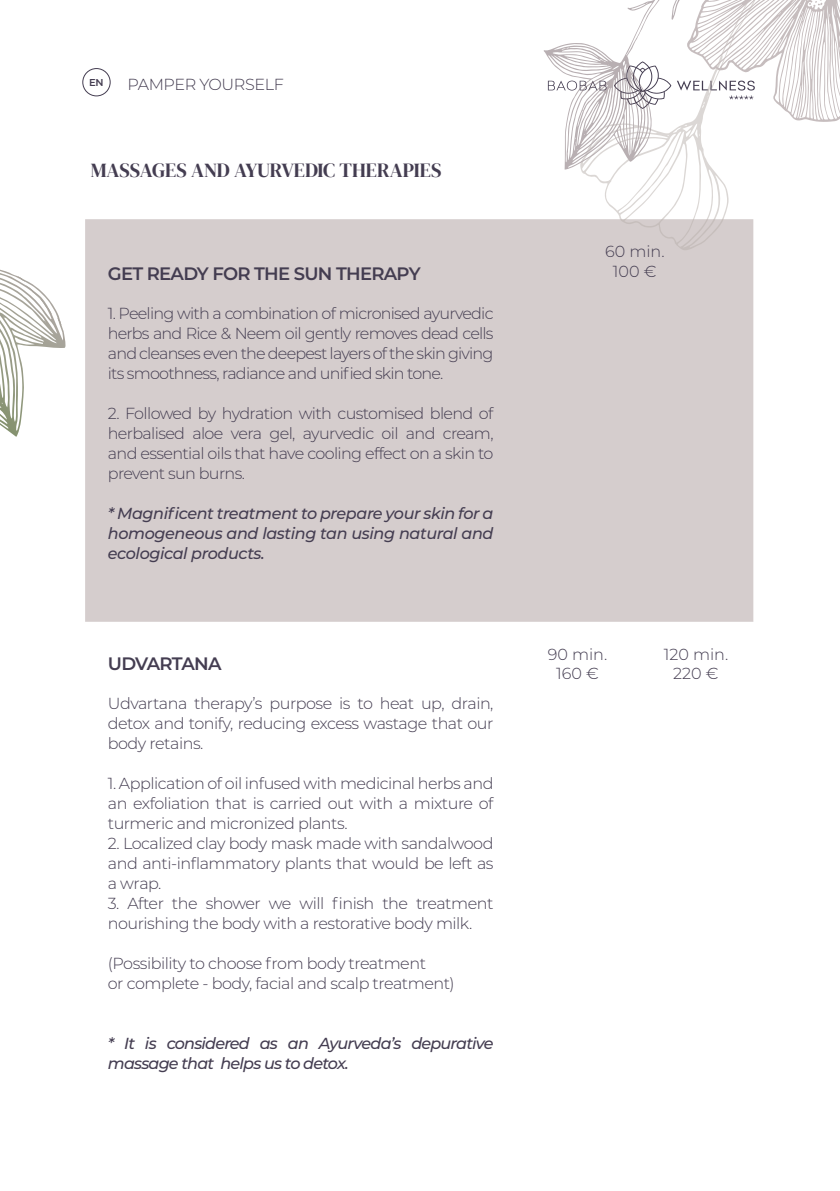
<style>
.page{position:relative;width:840px;height:1191px;background:#fff}
.page>*{position:absolute;margin:0;border:0;box-sizing:border-box;transform-origin:0 0}
.t1{font:20px "DM Serif Display";letter-spacing:-.005em;color:#443d51}
.t2{font:600 18px "Montserrat";letter-spacing:-.04em;color:#443d51}
.t3{font:300 16px/20px "Montserrat";letter-spacing:-.03em;color:#443d51;text-align:justify}
.t4{font:italic 500 16px/20px "Montserrat";letter-spacing:-.05em;color:#443d51;text-align:justify}
.t5{font:300 16px/19.2px "Montserrat";color:#443d51;text-align:center}
.t6{font:600 10px "Montserrat";color:#443d51}
</style>
<div class="page">
<div style="left:82px;top:68px;width:29px;height:28px;border:1px solid #443d51;border-radius:50%"></div>
<div style="left:85px;top:219px;width:668px;height:403px;background:#d5cdcd"></div>
<svg style="left:579px;top:169px;width:175px;height:82px"></svg>
<svg style="left:543px;top:43px;width:169px;height:126px"></svg>
<svg style="left:613px;top:0;width:226px;height:122px"></svg>
<svg style="left:0;top:271px;width:63px;height:72px"></svg>
<p class="t6" style="left:89px;top:75px;width:16px">EN</p>
<p class="t3" style="left:127px;top:74px;width:158px">PAMPER YOURSELF</p>
<p class="t1" style="left:91px;top:158px;width:352px">MASSAGES AND AYURVEDIC THERAPIES</p>
<p class="t2" style="left:108px;top:260px;width:314px">GET READY FOR THE SUN THERAPY</p>
<p class="t3" style="left:108px;top:303px;width:387px">1. Peeling with a combination of micronised ayurvedic herbs and Rice &amp; Neem oil gently removes dead cells and cleanses even the deepest layers of the skin giving its smoothness, radiance and unified skin tone.</p>
<p class="t3" style="left:108px;top:403px;width:387px">2. Followed by hydration with customised blend of herbalised aloe vera gel, ayurvedic oil and cream, and essential oils that have cooling effect on a skin to prevent sun burns.</p>
<p class="t4" style="left:108px;top:502px;width:387px">* Magnificent treatment to prepare your skin for a homogeneous and lasting tan using natural and ecological products.</p>
<p class="t2" style="left:108px;top:650px;width:115px">UDVARTANA</p>
<p class="t3" style="left:108px;top:692px;width:387px">Udvartana therapy’s purpose is to heat up, drain, detox and tonify, reducing excess wastage that our body retains.</p>
<p class="t3" style="left:108px;top:772px;width:387px">1. Application of oil infused with medicinal herbs and an exfoliation that is carried out with a mixture of turmeric and micronized plants.</p>
<p class="t3" style="left:108px;top:832px;width:387px">2. Localized clay body mask made with sandalwood and anti-inflammatory plants that would be left as a wrap.</p>
<p class="t3" style="left:108px;top:892px;width:387px">3. After the shower we will finish the treatment nourishing the body with a restorative body milk.</p>
<p class="t3" style="left:108px;top:952px;width:348px">(Possibility to choose from body treatment<br>or complete - body, facial and scalp treatment)</p>
<p class="t4" style="left:108px;top:1032px;width:387px">* It is considered as an Ayurveda’s depurative massage that helps us to detox.</p>
<p class="t3" style="left:604px;top:242px;width:61px;line-height:19.2px;text-align:center">60 min.<br>100 €</p>
<p class="t3" style="left:547px;top:644px;width:61px;line-height:19.2px;text-align:center">90 min.<br>160 €</p>
<p class="t5" style="left:663px;top:644px;width:66px">120 min.<br>220 €</p>
</div>
